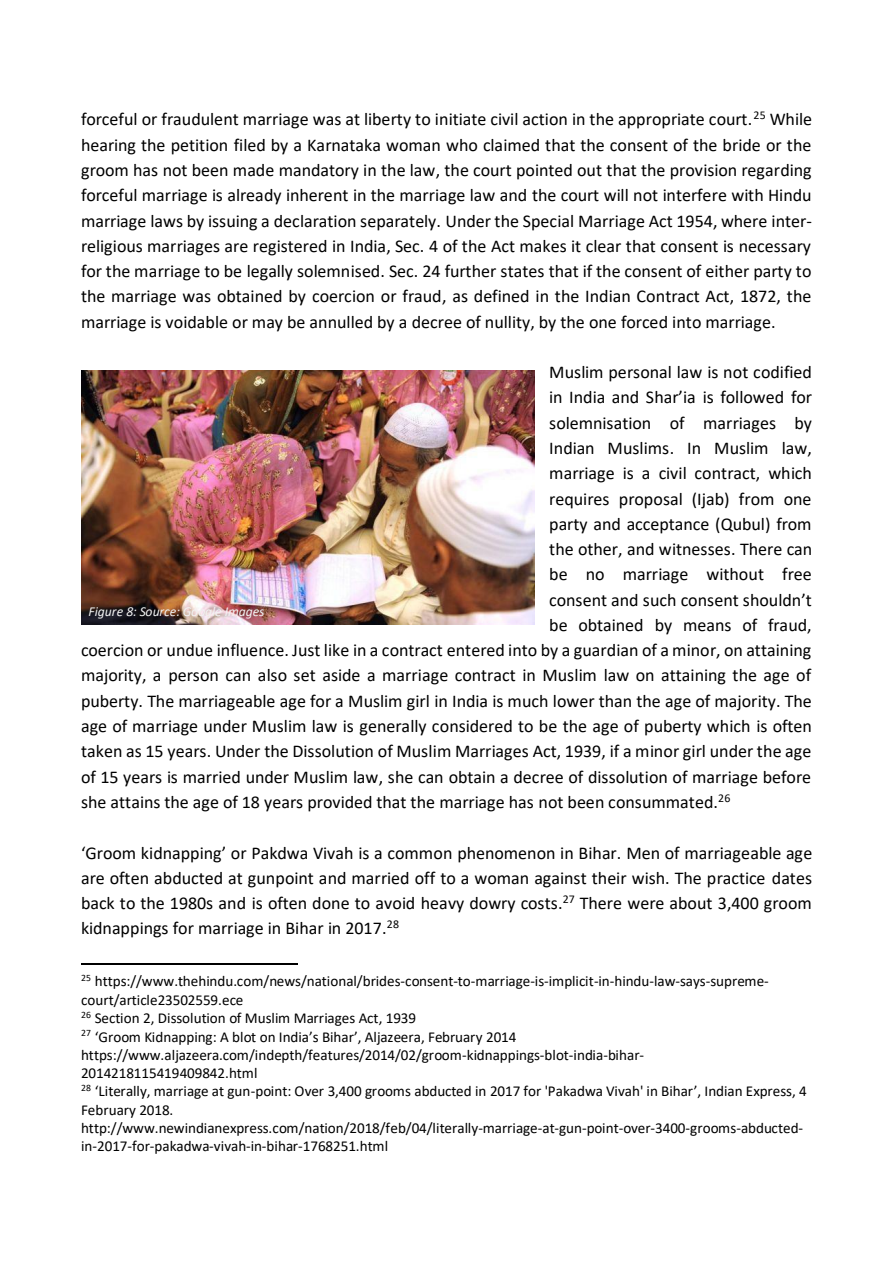
<style>
.page{position:relative;width:893px;height:1263px;background:#fff}
.page>*{position:absolute;margin:0;border:0;box-sizing:border-box;transform-origin:0 0}
.t1{font:18px/25.3px "Calibri";color:#000;text-align:justify}
.t2{font:15.15px/18.3px "Calibri";color:#000}
.t3{font:italic 13.65px "Calibri";color:#f2f2f2}
</style>
<div class="page">
<hr style="left:81px;top:963px;width:216px;height:1px;background:#000">
<img style="left:81px;top:370px;width:453px;height:255px">
<p class="t1" style="left:81px;top:108px;width:733px">forceful or fraudulent marriage was at liberty to initiate civil action in the appropriate court.<sup>25</sup> While hearing the petition filed by a Karnataka woman who claimed that the consent of the bride or the groom has not been made mandatory in the law, the court pointed out that the provision regarding forceful marriage is already inherent in the marriage law and the court will not interfere with Hindu marriage laws by issuing a declaration separately. Under the Special Marriage Act 1954, where inter&shy;religious marriages are registered in India, Sec. 4 of the Act makes it clear that consent is necessary for the marriage to be legally solemnised. Sec. 24 further states that if the consent of either party to the marriage was obtained by coercion or fraud, as defined in the Indian Contract Act, 1872, the marriage is voidable or may be annulled by a decree of nullity, by the one forced into marriage.</p>
<p class="t1" style="left:549px;top:361px;width:264px">Muslim personal law is not codified</p>
<p class="t1" style="left:549px;top:386px;width:264px">in India and Shar’ia is followed for</p>
<p class="t1" style="left:549px;top:411px;width:264px">solemnisation of marriages by</p>
<p class="t1" style="left:549px;top:437px;width:264px">Indian Muslims. In Muslim law,</p>
<p class="t1" style="left:549px;top:462px;width:264px">marriage is a civil contract, which</p>
<p class="t1" style="left:549px;top:487px;width:264px">requires proposal (Ijab) from one</p>
<p class="t1" style="left:549px;top:513px;width:264px">party and acceptance (Qubul) from</p>
<p class="t1" style="left:549px;top:538px;width:264px">the other, and witnesses. There can</p>
<p class="t1" style="left:549px;top:563px;width:264px">be no marriage without free</p>
<p class="t1" style="left:549px;top:589px;width:264px">consent and such consent shouldn’t</p>
<p class="t1" style="left:549px;top:614px;width:264px">be obtained by means of fraud,</p>
<p class="t1" style="left:81px;top:639px;width:732px">coercion or undue influence. Just like in a contract entered into by a guardian of a minor, on attaining</p>
<p class="t1" style="left:81px;top:664px;width:732px">majority, a person can also set aside a marriage contract in Muslim law on attaining the age of</p>
<p class="t1" style="left:81px;top:689px;width:732px">puberty. The marriageable age for a Muslim girl in India is much lower than the age of majority. The</p>
<p class="t1" style="left:81px;top:715px;width:732px">age of marriage under Muslim law is generally considered to be the age of puberty which is often</p>
<p class="t1" style="left:81px;top:740px;width:732px">taken as 15 years. Under the Dissolution of Muslim Marriages Act, 1939, if a minor girl under the age</p>
<p class="t1" style="left:81px;top:765px;width:732px">of 15 years is married under Muslim law, she can obtain a decree of dissolution of marriage before</p>
<p class="t1" style="left:81px;top:791px;width:651px">she attains the age of 18 years provided that the marriage has not been consummated.<sup>26</sup></p>
<p class="t1" style="left:81px;top:841px;width:733px">‘Groom kidnapping’ or Pakdwa Vivah is a common phenomenon in Bihar. Men of marriageable age are often abducted at gunpoint and married off to a woman against their wish. The practice dates back to the 1980s and is often done to avoid heavy dowry costs.<sup>27</sup> There were about 3,400 groom kidnappings for marriage in Bihar in 2017.<sup>28</sup></p>
<p class="t2" style="left:81px;top:973px;width:727px"><sup>25</sup> https://www.thehindu.com/news/national/brides-consent-to-marriage-is-implicit-in-hindu-law-says-supreme&shy;court/article23502559.ece<br><sup>26</sup> Section 2, Dissolution of Muslim Marriages Act, 1939<br><sup>27</sup> ‘Groom Kidnapping: A blot on India’s Bihar’, Aljazeera, February 2014 https://www.aljazeera.com/indepth/features/2014/02/groom-kidnappings-blot-india-bihar-2014218115419409842.html<br><sup>28</sup> ‘Literally, marriage at gun-point: Over 3,400 grooms abducted in 2017 for 'Pakadwa Vivah' in Bihar’, Indian Express, 4<br>February 2018. http://www.newindianexpress.com/nation/2018/feb/04/literally-marriage-at-gun-point-over-3400-grooms-abducted&shy;in-2017-for-pakadwa-vivah-in-bihar-1768251.html</p>
<p class="t3" style="left:89px;top:606px;width:177px">Figure 8: Source: Google Images</p>
</div>
